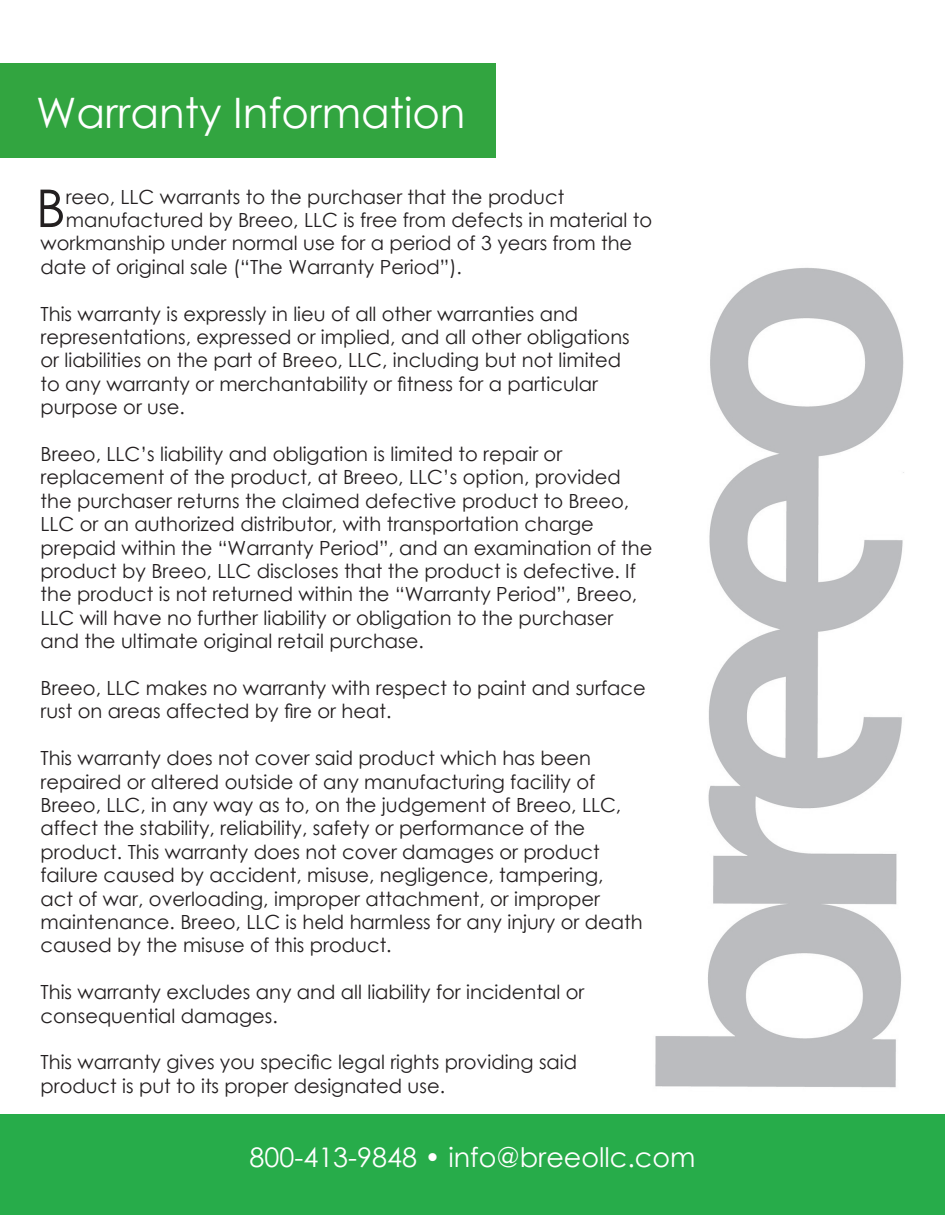
<style>
.page{position:relative;width:945px;height:1215px;background:#fff}
.page>*{position:absolute;margin:0;border:0;box-sizing:border-box;transform-origin:0 0}
.t1{font:52.05px "Century Gothic";color:#231f20}
.t2{font:42px "Century Gothic";color:#fff}
.t3{font:27px "Century Gothic";color:#fff}
.t4{font:19.5px/23.4px "Century Gothic";color:#231f20}
</style>
<div class="page">
<img style="left:655px;top:267px;width:249px;height:821px">
<div style="left:0;top:63px;width:495px;height:95px;background:#32a540"></div>
<div style="left:0;top:1115px;width:945px;height:100px;background:#27ac4a"></div>
<p class="t2" style="left:36px;top:84px;width:431px">Warranty Information</p>
<p class="t1" style="left:36px;top:172px;width:31px">B</p>
<p class="t4" style="left:66px;top:185px;width:500px">reeo, LLC warrants to the purchaser that the product</p>
<p class="t4" style="left:66px;top:208px;width:588px">manufactured by Breeo, LLC is free from defects in material to</p>
<p class="t4" style="left:40px;top:231px;width:593px">workmanship under normal use for a period of 3 years from the</p>
<p class="t4" style="left:40px;top:255px;width:423px">date of original sale (“The Warranty Period”).</p>
<p class="t4" style="left:40px;top:302px;width:591px">This warranty is expressly in lieu of all other warranties and representations, expressed or implied, and all other obligations or liabilities on the part of Breeo, LLC, including but not limited to any warranty or merchantability or fitness for a particular purpose or use.</p>
<p class="t4" style="left:40px;top:442px;width:613px">Breeo, LLC’s liability and obligation is limited to repair or replacement of the product, at Breeo, LLC’s option, provided the purchaser returns the claimed defective product to Breeo, LLC or an authorized distributor, with transportation charge prepaid within the “Warranty Period”, and an examination of the product by Breeo, LLC discloses that the product is defective. If the product is not returned within the “Warranty Period”, Breeo, LLC will have no further liability or obligation to the purchaser and the ultimate original retail purchase.</p>
<p class="t4" style="left:40px;top:676px;width:607px">Breeo, LLC makes no warranty with respect to paint and surface rust on areas affected by fire or heat.</p>
<p class="t4" style="left:40px;top:746px;width:604px">This warranty does not cover said product which has been repaired or altered outside of any manufacturing facility of Breeo, LLC, in any way as to, on the judgement of Breeo, LLC, affect the stability, reliability, safety or performance of the product. This warranty does not cover damages or product failure caused by accident, misuse, negligence, tampering,<br>act of war, overloading, improper attachment, or improper maintenance. Breeo, LLC is held harmless for any injury or death caused by the misuse of this product.</p>
<p class="t4" style="left:40px;top:980px;width:545px">This warranty excludes any and all liability for incidental or consequential damages.</p>
<p class="t4" style="left:40px;top:1050px;width:538px">This warranty gives you specific legal rights providing said product is put to its proper designated use.</p>
<p class="t3" style="left:250px;top:1139px;width:447px">800-413-9848 • info@breeollc.com</p>
</div>
